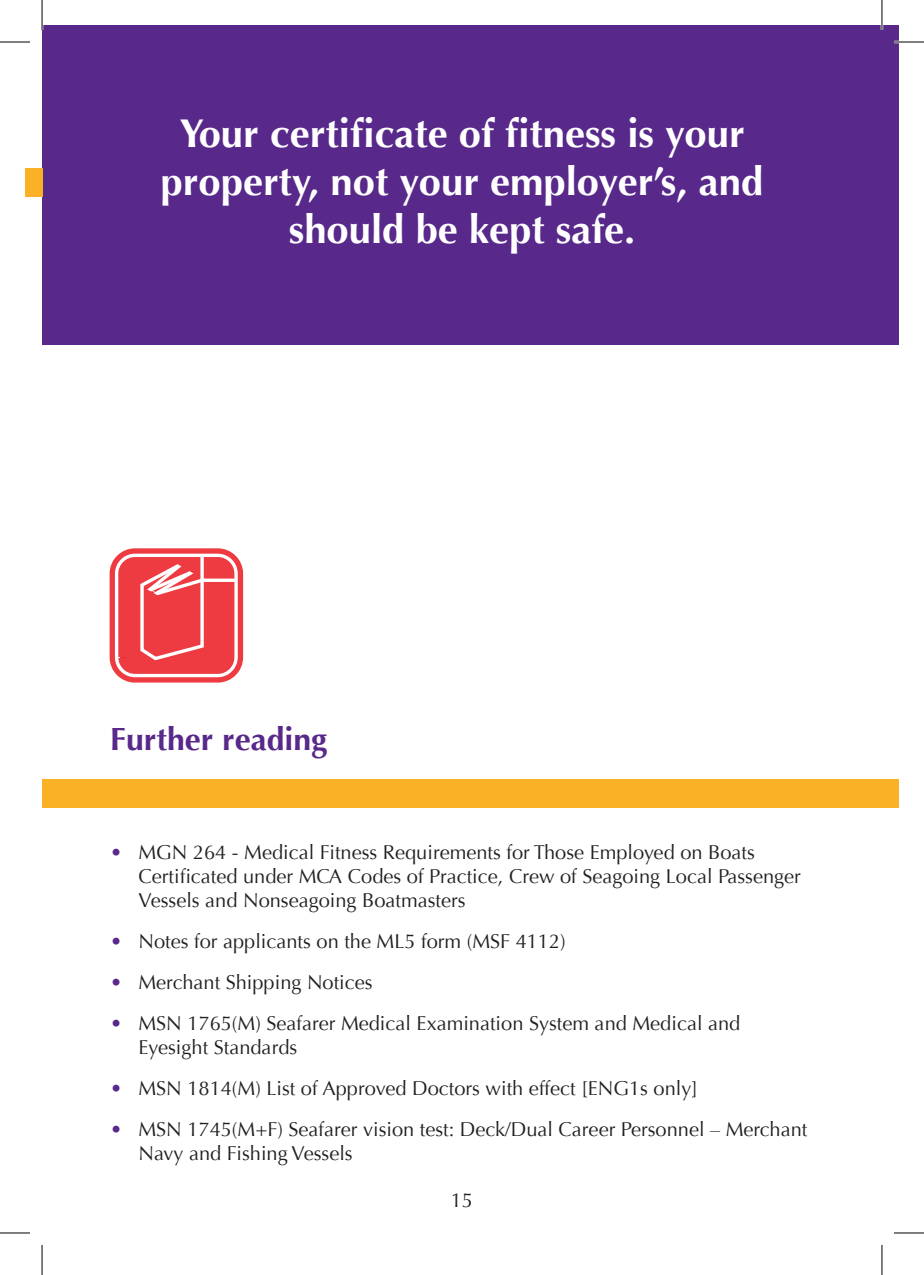
<style>
.page{position:relative;width:924px;height:1275px;background:#fff}
.page>*{position:absolute;margin:0;border:0;box-sizing:border-box;transform-origin:0 0}
.t1{font:700 40px/48px "Optima";color:#fff;text-align:center}
.t2{font:700 32px "Optima";color:#58298a}
.t3{font:20px/24px "Optima";color:#231f20}
.s1{color:#58298a}
</style>
<div class="page">
<div style="left:42px;top:779px;width:856px;height:28px;background:#fbb126"></div>
<hr style="left:0;top:42px;width:30px;height:1px;background:#000">
<hr style="left:0;top:1232px;width:30px;height:1px;background:#000">
<hr style="left:893px;top:1232px;width:30px;height:1px;background:#000">
<hr style="left:42px;top:1245px;width:1px;height:30px;background:#000">
<hr style="left:881px;top:1245px;width:1px;height:30px;background:#000">
<div style="left:42px;top:25px;width:856px;height:319px;background:#58298a"></div>
<div style="left:25px;top:168px;width:17px;height:28px;background:#fbb126"></div>
<hr style="left:893px;top:41px;width:30px;height:2px;background:#fff">
<hr style="left:880px;top:0;width:2px;height:30px;background:#fff">
<hr style="left:893px;top:42px;width:30px;height:1px;background:#000">
<hr style="left:42px;top:0;width:1px;height:30px;background:#000">
<hr style="left:881px;top:0;width:1px;height:30px;background:#000">
<div style="left:116px;top:555px;width:120px;height:120px;background:#ee3a41;border-radius:18px"></div>
<div style="left:109px;top:548px;width:134px;height:134px;border:14px solid #ee3a41;border-radius:18px"></div>
<div style="left:115px;top:553px;width:123px;height:124px;border:3px solid #fff;border-radius:18px"></div>
<svg style="left:206px;top:578px;width:29px;height:4px"></svg>
<svg style="left:139px;top:553px;width:67px;height:108px"></svg>
<p class="t1" style="left:160px;top:110px;width:604px">Your certificate of fitness is your property, not your employer’s, and should be kept safe.</p>
<h2 class="t2" style="left:110px;top:720px;width:218px">Further reading</h2>
<p class="t3" style="left:138px;top:840px;width:663px;text-indent:-28px"><span class="s1">•</span> MGN 264 - Medical Fitness Requirements for Those Employed on Boats<br>Certificated under MCA Codes of Practice, Crew of Seagoing Local Passenger<br>Vessels and Nonseagoing Boatmasters</p>
<p class="t3" style="left:110px;top:929px;width:457px"><span class="s1">•</span> Notes for applicants on the ML5 form (MSF 4112)</p>
<p class="t3" style="left:110px;top:970px;width:264px"><span class="s1">•</span> Merchant Shipping Notices</p>
<p class="t3" style="left:138px;top:1011px;width:603px;text-indent:-28px"><span class="s1">•</span> MSN 1765(M) Seafarer Medical Examination System and Medical and<br>Eyesight Standards</p>
<p class="t3" style="left:110px;top:1076px;width:589px"><span class="s1">•</span> MSN 1814(M) List of Approved Doctors with effect [ENG1s only]</p>
<p class="t3" style="left:138px;top:1117px;width:670px;text-indent:-28px"><span class="s1">•</span> MSN 1745(M+F) Seafarer vision test: Deck/Dual Career Personnel – Merchant<br>Navy and Fishing Vessels</p>
<p class="t3" style="left:450px;top:1188px;width:24px">15</p>
</div>
